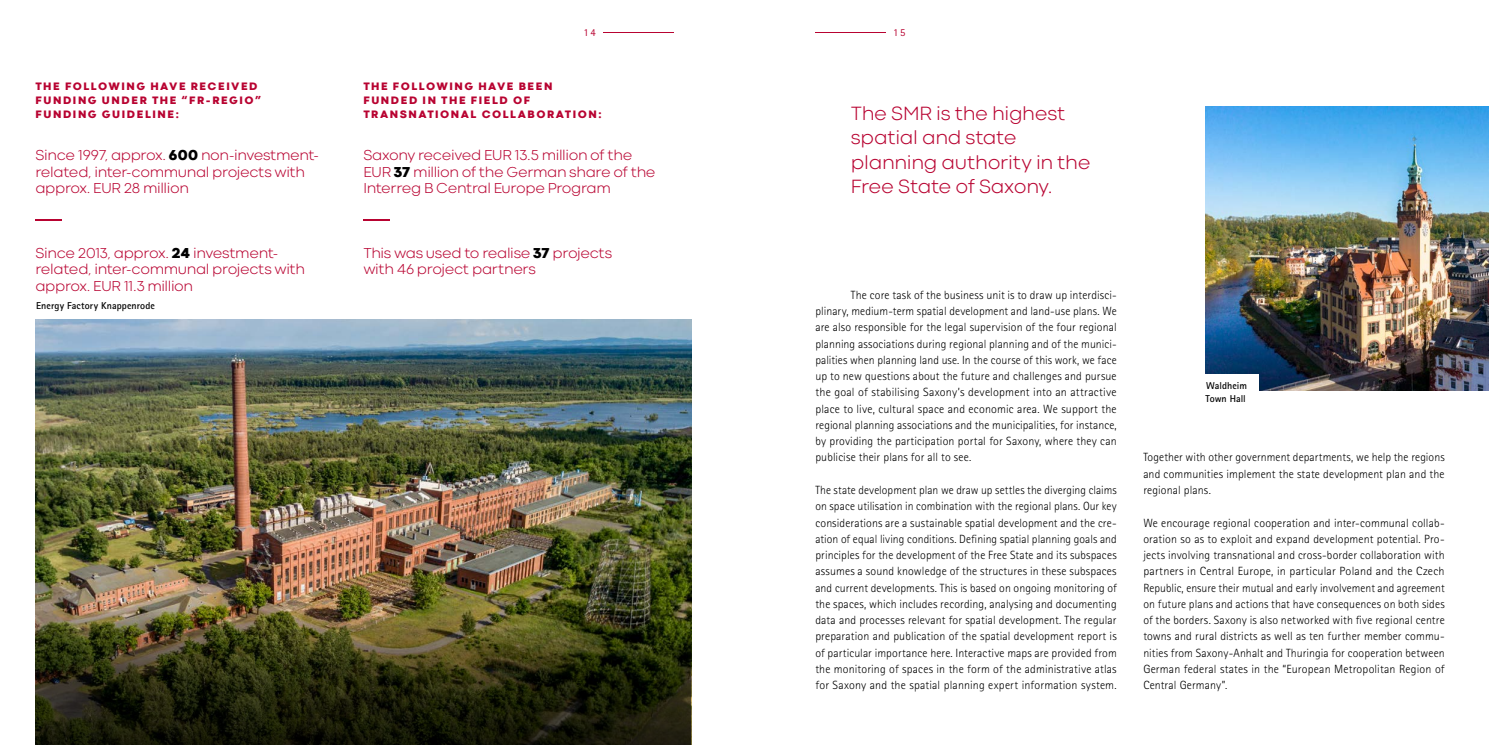
<style>
.page{position:relative;width:1489px;height:745px;background:#fff}
.page>*{position:absolute;margin:0;border:0;box-sizing:border-box;transform-origin:0 0}
.t1{font:300 20px/24.4px "Codec Cold";letter-spacing:-.015em;color:#b80331}
.P_rotertextschwarzezahlen{font:300 15px/16.2px "Codec Cold";letter-spacing:-.025em;color:#b80331}
.Texte_p_fließtext{font:300 11.88px/16.2px "Rotis Sans Serif Pro";letter-spacing:.015em;color:#000;text-align:justify}
.P_kleinrot{font:800 11.25px/13.8px "Codec Cold";letter-spacing:.135em;color:#b80331}
.t2{font:10.62px "Rotis Sans Serif Pro";color:#b80331}
.t3{font:700 10px/12.5px "Rotis Sans Serif Pro";letter-spacing:.01em;color:#000}
.s1{font-weight:800;color:#000}
</style>
<div class="page">
<img style="left:35px;top:319px;width:656px;height:285px">
<img style="left:35px;top:604px;width:656px;height:140px">
<img style="left:1205px;top:106px;width:283px;height:284px">
<hr style="left:815px;top:33px;width:71px;height:1px;background:#b80331">
<hr style="left:602px;top:33px;width:71px;height:1px;background:#b80331">
<svg style="left:35px;top:219px;width:27px;height:1px"></svg>
<svg style="left:363px;top:219px;width:27px;height:1px"></svg>
<div style="left:1162px;top:374px;width:96px;height:37px;background:#fff"></div>
<p class="t2" style="left:583px;top:26px;width:14px">14</p>
<p class="t2" style="left:893px;top:26px;width:14px">15</p>
<p class="P_kleinrot" style="left:35px;top:79px;width:227px">THE FOLLOWING HAVE RECEIVED<br>FUNDING UNDER THE “FR-REGIO”<br>FUNDING GUIDELINE:</p>
<p class="P_kleinrot" style="left:363px;top:79px;width:240px">THE FOLLOWING HAVE BEEN<br>FUNDED IN THE FIELD OF<br>TRANSNATIONAL COLLABORATION:</p>
<p class="P_rotertextschwarzezahlen" style="left:35px;top:147px;width:285px">Since 1997, approx. <span class="s1">600</span> non-investment&shy;related, inter-communal projects with approx. EUR 28 million</p>
<p class="P_rotertextschwarzezahlen" style="left:363px;top:147px;width:294px">Saxony received EUR 13.5 million of the<br>EUR <span class="s1">37</span> million of the German share of the<br>Interreg B Central Europe Program</p>
<p class="P_rotertextschwarzezahlen" style="left:35px;top:245px;width:271px">Since 2013, approx. <span class="s1">24</span> investment&shy;related, inter-communal projects with approx. EUR 11.3 million</p>
<p class="t3" style="left:36px;top:299px;width:120px">Energy Factory Knappenrode</p>
<p class="P_rotertextschwarzezahlen" style="left:363px;top:245px;width:250px">This was used to realise <span class="s1">37</span> projects with 46 project partners</p>
<p class="t1" style="left:850px;top:101px;width:241px">The SMR is the highest spatial and state planning authority in the<br>Free State of Saxony.</p>
<p class="Texte_p_fließtext" style="left:815px;top:286px;width:303px;text-indent:35px">The core task of the business unit is to draw up interdisci&shy;plinary, medium-term spatial development and land-use plans. We are also responsible for the legal supervision of the four regional planning associations during regional planning and of the munici&shy;palities when planning land use. In the course of this work, we face up to new questions about the future and challenges and pursue the goal of stabilising Saxony’s development into an attractive place to live, cultural space and economic area. We support the regional planning associations and the municipalities, for instance, by providing the participation portal for Saxony, where they can publicise their plans for all to see.</p>
<p class="Texte_p_fließtext" style="left:815px;top:481px;width:303px">The state development plan we draw up settles the diverging claims on space utilisation in combination with the regional plans. Our key considerations are a sustainable spatial development and the cre&shy;ation of equal living conditions. Defining spatial planning goals and principles for the development of the Free State and its subspaces assumes a sound knowledge of the structures in these subspaces and current developments. This is based on ongoing monitoring of the spaces, which includes recording, analysing and documenting data and processes relevant for spatial development. The regular preparation and publication of the spatial development report is of particular importance here. Interactive maps are provided from the monitoring of spaces in the form of the administrative atlas for Saxony and the spatial planning expert information system.</p>
<p class="t3" style="left:1205px;top:379px;width:43px">Waldheim<br>Town Hall</p>
<p class="Texte_p_fließtext" style="left:1143px;top:449px;width:303px">Together with other government departments, we help the regions and communities implement the state development plan and the regional plans.</p>
<p class="Texte_p_fließtext" style="left:1143px;top:514px;width:303px">We encourage regional cooperation and inter-communal collab&shy;oration so as to exploit and expand development potential. Pro&shy;jects involving transnational and cross-border collaboration with partners in Central Europe, in particular Poland and the Czech Republic, ensure their mutual and early involvement and agreement on future plans and actions that have consequences on both sides of the borders. Saxony is also networked with five regional centre towns and rural districts as well as ten further member commu&shy;nities from Saxony-Anhalt and Thuringia for cooperation between German federal states in the “European Metropolitan Region of Central Germany”.</p>
</div>
